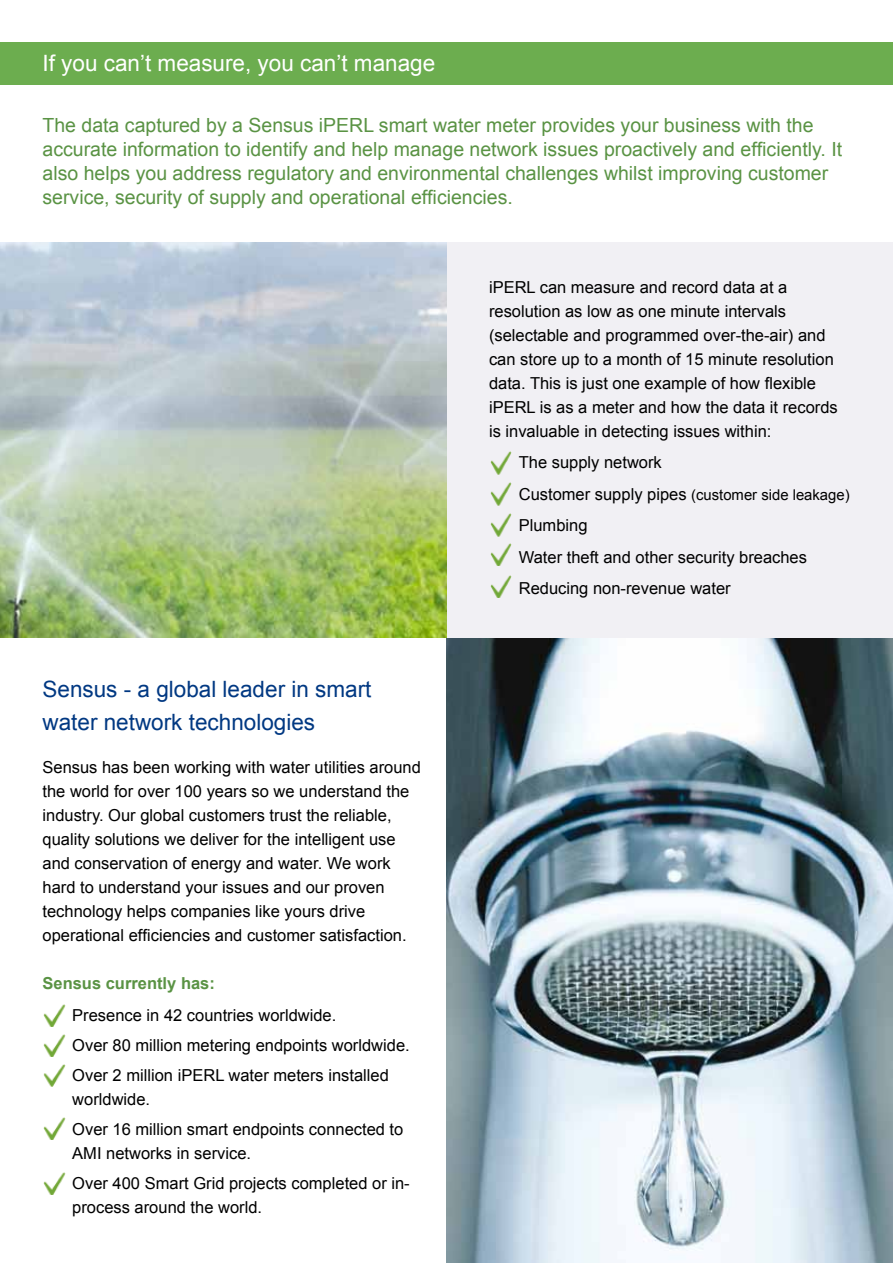
<style>
.page{position:relative;width:893px;height:1263px;background:#fff}
.page>*{position:absolute;margin:0;border:0;box-sizing:border-box;transform-origin:0 0}
.t1{font:22.5px/33px "Arial";color:#003882}
.t2{font:22.5px "Arial";color:#fff}
.t3{font:19.5px/24px "Arial";color:#5a9344}
.t4{font:16.5px/24px "Arial";color:#000}
.t5{font:700 16.5px "Arial";color:#5a9344}
.t6{font:14.85px "Arial";color:#000}
.s1{font-size:16.5px}
</style>
<div class="page">
<img style="left:446px;top:638px;width:447px;height:625px">
<div style="left:429px;top:242px;width:464px;height:396px;background:#f1f0f4"></div>
<img style="left:0;top:242px;width:446px;height:396px">
<div style="left:0;top:43px;width:893px;height:42px;background:#6cad4f"></div>
<img style="left:490px;top:451px;width:22px;height:23px">
<img style="left:490px;top:482px;width:22px;height:23px">
<img style="left:490px;top:513px;width:22px;height:23px">
<img style="left:490px;top:543px;width:22px;height:23px">
<img style="left:490px;top:575px;width:22px;height:23px">
<img style="left:43px;top:1004px;width:23px;height:23px">
<img style="left:43px;top:1034px;width:23px;height:23px">
<img style="left:43px;top:1064px;width:23px;height:22px">
<img style="left:43px;top:1117px;width:23px;height:23px">
<img style="left:43px;top:1172px;width:23px;height:23px">
<h1 class="t2" style="left:43px;top:48px;width:394px">If you can’t measure, you can’t manage</h1>
<p class="t3" style="left:43px;top:113px;width:801px">The data captured by a Sensus iPERL smart water meter provides your business with the accurate information to identify and help manage network issues proactively and efficiently. It also helps you address regulatory and environmental challenges whilst improving customer service, security of supply and operational efficiencies.</p>
<h1 class="t1" style="left:43px;top:673px;width:330px">Sensus - a global leader in smart water network technologies</h1>
<p class="t4" style="left:43px;top:755px;width:380px">Sensus has been working with water utilities around the world for over 100 years so we understand the industry. Our global customers trust the reliable, quality solutions we deliver for the intelligent use and conservation of energy and water. We work hard to understand your issues and our proven technology helps companies like yours drive operational efficiencies and customer satisfaction.</p>
<p class="t5" style="left:43px;top:972px;width:174px">Sensus currently has:</p>
<p class="t4" style="left:72px;top:1000px;width:339px;line-height:30px">Presence in 42 countries worldwide.<br>Over 80 million metering endpoints worldwide.<br>Over 2 million iPERL water meters installed</p>
<p class="t4" style="left:72px;top:1084px;width:333px;line-height:30px">worldwide.<br>Over 16 million smart endpoints connected to</p>
<p class="t4" style="left:72px;top:1138px;width:339px;line-height:30px">AMI networks in service.<br>Over 400 Smart Grid projects completed or in-</p>
<p class="t4" style="left:72px;top:1195px;width:191px">process around the world.</p>
<p class="t4" style="left:489px;top:275px;width:350px">iPERL can measure and record data at a resolution as low as one minute intervals (selectable and programmed over-the-air) and can store up to a month of 15 minute resolution data. This is just one example of how flexible iPERL is as a meter and how the data it records is invaluable in detecting issues within:</p>
<p class="t4" style="left:519px;top:451px;width:145px">The supply network</p>
<p class="t6" style="left:519px;top:485px;width:332px"><span class="s1">Customer supply pipes</span> (customer side leakage)</p>
<p class="t4" style="left:519px;top:510px;width:290px;line-height:31.5px">Plumbing<br>Water theft and other security breaches<br>Reducing non-revenue water</p>
</div>
